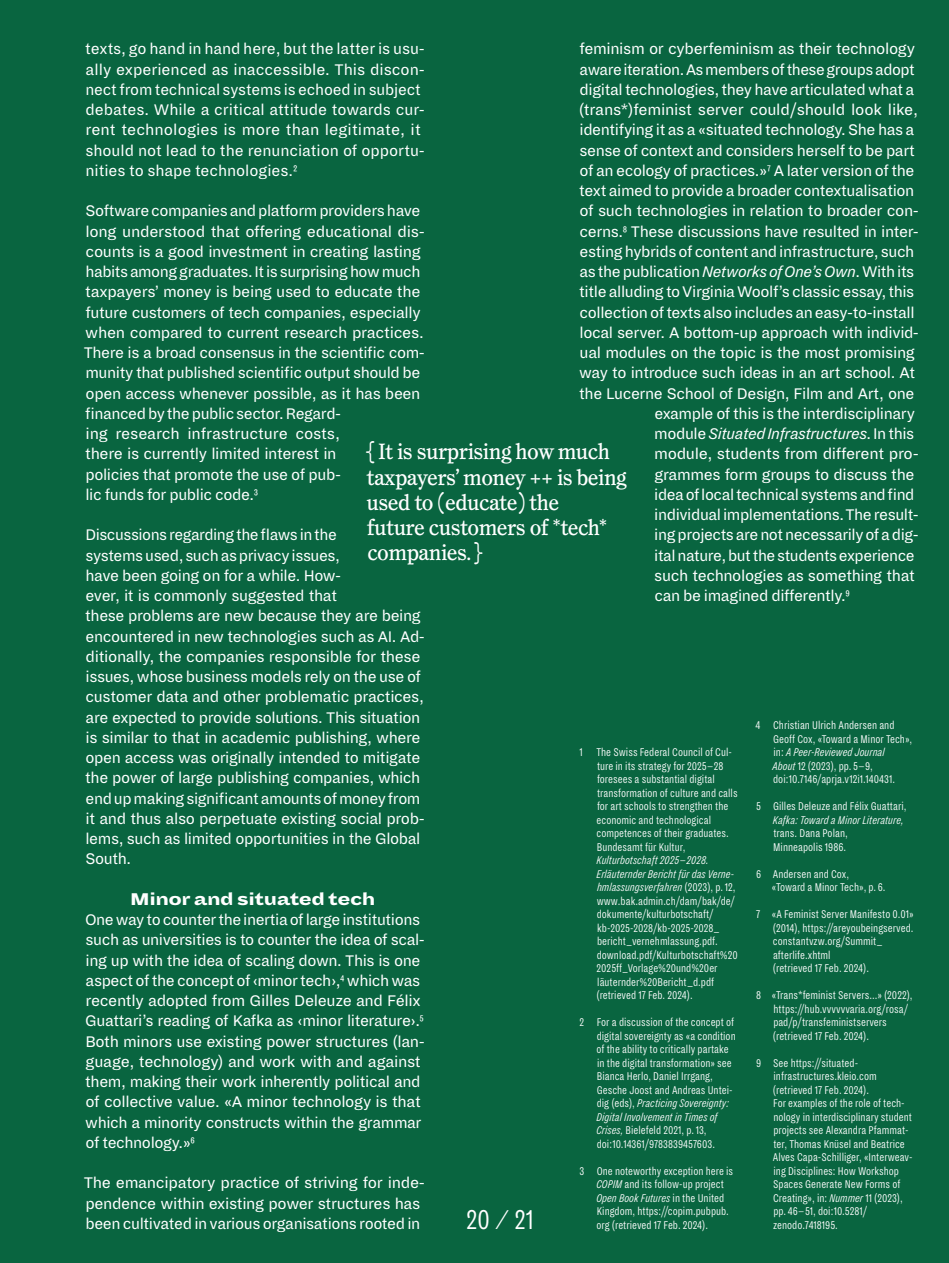
<style>
.page{position:relative;width:949px;height:1263px;background:#fff}
.page>*{position:absolute;margin:0;border:0;box-sizing:border-box;transform-origin:0 0}
.Paginierung{font:300 30px "Dia";color:#fff}
.NEU_Rungli_Zitat_12{font:22.2px/25.2px "Rungli";letter-spacing:-.025em;color:#fff}
.UT{font:900 18.75px "Dia";letter-spacing:-.025em;color:#fff}
.LT_oE{font:16.95px/20.2px "Dia";letter-spacing:-.025em;color:#fff}
.LT_oE-2{font:16.95px/20.2px "Dia";letter-spacing:-.005em;color:#fff}
.LT_oE-3{font:italic 16.95px "Dia";letter-spacing:-.025em;color:#fff}
.t1{font:300 12.3px/13.5px "Dia";color:#fff}
.s1{font-weight:300}
.s2{font-style:italic}
.s3{font-style:normal}
</style>
<div class="page">
<div style="left:0;top:0;width:948px;height:1263px;background:#096540"></div>
<p class="LT_oE" style="left:579px;top:39px;width:337px">feminism or cyberfeminism as their technology</p>
<p class="LT_oE" style="left:579px;top:59px;width:336px">aware iteration. As members of these groups adopt</p>
<p class="LT_oE" style="left:579px;top:79px;width:336px">digital technologies, they have articulated what a</p>
<p class="LT_oE" style="left:578px;top:100px;width:340px">(trans*)feminist server could/should look like,</p>
<p class="LT_oE" style="left:579px;top:120px;width:336px">identifying it as a «situated technology. She has a</p>
<p class="LT_oE" style="left:579px;top:140px;width:337px">sense of context and considers herself to be part</p>
<p class="LT_oE" style="left:579px;top:160px;width:336px">of an ecology of practices.»<span class="s1">7</span> A later version of the</p>
<p class="LT_oE" style="left:579px;top:181px;width:336px">text aimed to provide a broader contextualisation</p>
<p class="LT_oE" style="left:579px;top:201px;width:341px">of such technologies in relation to broader con-</p>
<p class="LT_oE" style="left:579px;top:221px;width:341px">cerns.<span class="s1">8</span> These discussions have resulted in inter-</p>
<p class="LT_oE" style="left:579px;top:241px;width:336px">esting hybrids of content and infrastructure, such</p>
<p class="LT_oE" style="left:579px;top:262px;width:336px">as the publication <span class="s2">Networks of One’s Own</span>. With its</p>
<p class="LT_oE" style="left:579px;top:282px;width:336px">title alluding to Virginia Woolf’s classic essay, this</p>
<p class="LT_oE" style="left:579px;top:302px;width:336px">collection of texts also includes an easy-to-install</p>
<p class="LT_oE" style="left:579px;top:322px;width:341px">local server. A bottom-up approach with individ-</p>
<p class="LT_oE" style="left:579px;top:343px;width:337px">ual modules on the topic is the most promising</p>
<p class="LT_oE" style="left:579px;top:363px;width:337px">way to introduce such ideas in an art school. At</p>
<p class="LT_oE" style="left:579px;top:383px;width:336px">the Lucerne School of Design, Film and Art, one</p>
<p class="LT_oE" style="left:654px;top:403px;width:262px">example of this is the interdisciplinary</p>
<p class="LT_oE-3" style="left:654px;top:424px;width:261px"><span class="s3">module</span> Situated Infrastructures<span class="s3">. In this</span></p>
<p class="LT_oE" style="left:654px;top:444px;width:266px">module, students from different pro-</p>
<p class="LT_oE" style="left:654px;top:464px;width:261px">grammes form groups to discuss the</p>
<p class="LT_oE" style="left:654px;top:484px;width:262px">idea of local technical systems and find</p>
<p class="LT_oE" style="left:654px;top:505px;width:266px">individual implementations. The result-</p>
<p class="LT_oE" style="left:654px;top:525px;width:266px">ing projects are not necessarily of a dig-</p>
<p class="LT_oE" style="left:654px;top:545px;width:262px">ital nature, but the students experience</p>
<p class="LT_oE" style="left:654px;top:565px;width:262px">such technologies as something that</p>
<p class="LT_oE" style="left:654px;top:586px;width:197px">can be imagined differently.<span class="s1">9</span></p>
<p class="LT_oE-2" style="left:85px;top:39px;width:341px">texts, go hand in hand here, but the latter is usu&shy;ally experienced as inaccessible. This discon&shy;nect from technical systems is echoed in subject debates. While a critical attitude towards cur&shy;rent technologies is more than legitimate, it should not lead to the renunciation of opportu&shy;nities to shape technologies.<span class="s1">2</span></p>
<p class="LT_oE" style="left:84px;top:201px;width:342px">Software companies and platform providers have long understood that offering educational dis&shy;counts is a good investment in creating lasting habits among graduates. It is surprising how much taxpayers’ money is being used to educate the future customers of tech companies, especially when compared to current research practices.<br>There is a broad consensus in the scientific com&shy;munity that published scientific output should be open access whenever possible, as it has been financed by the public sector. Regard-<br>ing research infrastructure costs,<br>there is currently limited interest in<br>policies that promote the use of pub-<br>lic funds for public code.<span class="s1">3</span></p>
<p class="LT_oE" style="left:85px;top:525px;width:341px">Discussions regarding the flaws in the<br>systems used, such as privacy issues,<br>have been going on for a while. How-<br>ever, it is commonly suggested that<br>these problems are new because they are being encountered in new technologies such as AI. Ad&shy;ditionally, the companies responsible for these issues, whose business models rely on the use of customer data and other problematic practices, are expected to provide solutions. This situation is similar to that in academic publishing, where open access was originally intended to mitigate the power of large publishing companies, which end up making significant amounts of money from it and thus also perpetuate existing social prob&shy;lems, such as limited opportunities in the Global South.️</p>
<p class="UT" style="left:130px;top:887px;width:247px">Minor and situated tech</p>
<p class="LT_oE" style="left:85px;top:910px;width:341px">One way to counter the inertia of large institutions such as universities is to counter the idea of scal&shy;ing up with the idea of scaling down. This is one aspect of the concept of ‹minor tech›,<span class="s1">4</span> which was recently adopted from Gilles Deleuze and Félix Guattari’s reading of Kafka as ‹minor literature›.<span class="s1">5<br></span>Both minors use existing power structures (lan&shy;guage, technology) and work with and against them, making their work inherently political and of collective value. «A minor technology is that which a minority constructs within the grammar of technology.»<span class="s1">6</span></p>
<p class="LT_oE" style="left:84px;top:1173px;width:343px">The emancipatory practice of striving for inde&shy;pendence within existing power structures has been cultivated in various organisations rooted in</p>
<p class="NEU_Rungli_Zitat_12" style="left:366px;top:440px;width:262px">{ It is surprising how much taxpayers’ money ++ is being used to (educate) the<br>future customers of *tech* companies. }</p>
<p class="t1" style="left:772px;top:719px;width:141px;text-indent:-17px">4 Christian Ulrich Andersen and<br>Geoff Cox, «Toward a Minor Tech», in: <span class="s2">A Peer-Reviewed Journal<br>About</span> 12 (2023), pp.5–9, doi:10.7146/aprja.v12i1.140431.</p>
<p class="t1" style="left:772px;top:800px;width:135px;text-indent:-17px">5 Gilles Deleuze and Félix Guattari,<br><span class="s2">Kafka: Toward a Minor Literature, </span>trans. Dana Polan,<br>Minneapolis 1986.</p>
<p class="t1" style="left:771px;top:867px;width:115px;text-indent:-16px">6 Andersen and Cox, «Toward a Minor Tech», p. 6.</p>
<p class="t1" style="left:772px;top:908px;width:142px;text-indent:-17px">7 «A Feminist Server Manifesto 0.01» (2014), https://areyoubeingserved. constantvzw.org/Summit_ afterlife.xhtml<br>(retrieved 17 Feb. 2024).</p>
<p class="t1" style="left:772px;top:989px;width:141px;text-indent:-17px">8 «Trans*feminist Servers…» (2022), https://hub.vvvvvvaria.org/rosa/ pad/p/transfeministservers (retrieved 17 Feb. 2024).</p>
<p class="t1" style="left:772px;top:1056px;width:141px;text-indent:-17px">9 See https://situated&shy;infrastructures.kleio.com (retrieved 17 Feb. 2024).<br>For examples of the role of tech&shy;nology in interdisciplinary student projects see Alexandra Pfammat&shy;ter, Thomas Knüsel and Beatrice<br>Alves Capa-Schilliger, «Interweav&shy;ing Disciplines: How Workshop<br>Spaces Generate New Forms of<br>Creating», in: <span class="s2">Nummer</span> 11 (2023), pp.46–51, doi:10.5281/ zenodo.7418195.</p>
<p class="t1" style="left:596px;top:746px;width:143px;text-indent:-17px">1 The Swiss Federal Council of Cul&shy;ture in its strategy for 2025–28 foresees a substantial digital transformation of culture and calls for art schools to strengthen the economic and technological competences of their graduates.<br>Bundesamt für Kultur,<br><span class="s2">Kulturbotschaft 2025</span>–<span class="s2">2028.<br>Erläuternder Bericht für das Verne&shy;hmlassungsverfahren</span> (2023), p.12, www.bak.admin.ch/dam/bak/de/ dokumente/kulturbotschaft/ kb-2025-2028/kb-2025-2028_ bericht_vernehmlassung.pdf. download.pdf/Kulturbotschaft%20<br>2025ff_Vorlage%20und%20er läuternder%20Bericht_d.pdf (retrieved 17 Feb. 2024).</p>
<p class="t1" style="left:596px;top:1016px;width:141px;text-indent:-17px">2 For a discussion of the concept of digital sovereignty as «a condition of the ability to critically partake in the digital transformation» see Bianca Herlo, Daniel Irrgang, Gesche Joost and Andreas Untei&shy;dig (eds), <span class="s2">Practicing Sovereignty:<br>Digital Involvement in Times of Crises,</span> Bielefeld 2021, p.13, doi:10.14361/9783839457603.</p>
<p class="t1" style="left:596px;top:1164px;width:138px;text-indent:-17px">3 One noteworthy exception here is<br><span class="s2">COPIM</span> and its follow-up project<br><span class="s2">Open Book Futures</span> in the United<br>Kingdom, https://copim.pubpub. org (retrieved 17 Feb. 2024).</p>
<p class="Paginierung" style="left:466px;top:1203px;width:69px">20 ⁄ 21</p>
</div>
